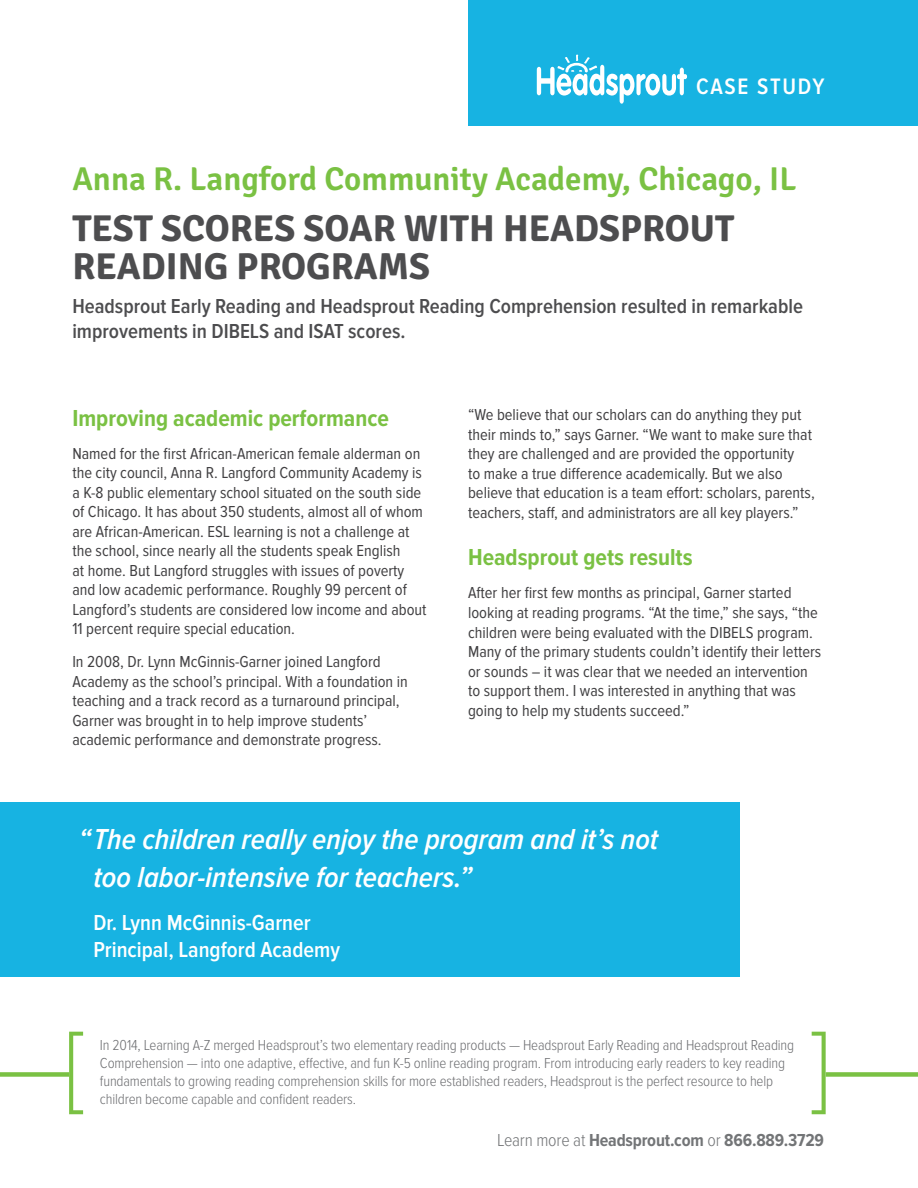
<style>
.page{position:relative;width:918px;height:1188px;background:#fff}
.page>*{position:absolute;margin:0;border:0;box-sizing:border-box;transform-origin:0 0}
.t1{font:700 37.5px/37.5px "Signika";color:#4d4d4f}
.t2{font:600 33px "Signika";color:#7ac143}
.t3{font:italic 600 30px/37.5px "Proxima Nova Cond";color:#fff}
.t4{font:700 24px "Proxima Nova Cond";color:#7ac143}
.t5{font:600 23.25px "Proxima Nova Cond";letter-spacing:.075em;color:#fff}
.t6{font:600 22.5px/27px "Proxima Nova Cond";color:#fff}
.t7{font:600 21px/25.5px "Proxima Nova Cond";color:#4d4d4f}
.t8{font:700 18px "Proxima Nova Cond";letter-spacing:-.01em;color:#737577}
.t9{font:16.5px/19.5px "Proxima Nova Cond";color:#414042}
.t10{font:300 15px/18px "Proxima Nova Cond";letter-spacing:-.01em;color:#6d6e71}
.s1{font-weight:300}
</style>
<div class="page">
<svg style="left:69px;top:1032px;width:14px;height:82px"></svg>
<div style="left:0;top:1072px;width:69px;height:5px;background:#7ac143"></div>
<svg style="left:812px;top:1032px;width:14px;height:82px"></svg>
<div style="left:826px;top:1072px;width:92px;height:5px;background:#7ac143"></div>
<div style="left:0;top:802px;width:740px;height:175px;background:#17b3e2"></div>
<div style="left:469px;top:0;width:449px;height:125px;background:#17b3e2"></div>
<svg style="left:537px;top:54px;width:150px;height:50px"></svg>
<h3 class="t5" style="left:696px;top:73px;width:130px">CASE STUDY</h3>
<h2 class="t2" style="left:72px;top:160px;width:726px">Anna R. Langford Community Academy, Chicago, IL</h2>
<h1 class="t1" style="left:72px;top:210px;width:663px">TEST SCORES SOAR WITH HEADSPROUT<br>READING PROGRAMS</h1>
<p class="t7" style="left:72px;top:293px;width:732px">Headsprout Early Reading and Headsprout Reading Comprehension resulted in remarkable improvements in DIBELS and ISAT scores.</p>
<h3 class="t4" style="left:72px;top:405px;width:318px">Improving academic performance</h3>
<p class="t9" style="left:72px;top:444px;width:356px">Named for the first African-American female alderman on the city council, Anna R. Langford Community Academy is a K-8 public elementary school situated on the south side of Chicago. It has about 350 students, almost all of whom are African-American. ESL learning is not a challenge at the school, since nearly all the students speak English<br>at home. But Langford struggles with issues of poverty and low academic performance. Roughly 99 percent of Langford’s students are considered low income and about 11 percent require special education.</p>
<p class="t9" style="left:72px;top:653px;width:337px">In 2008, Dr. Lynn McGinnis-Garner joined Langford Academy as the school’s principal. With a foundation in teaching and a track record as a turnaround principal, Garner was brought in to help improve students’ academic performance and demonstrate progress.</p>
<p class="t9" style="left:468px;top:405px;width:348px">“We believe that our scholars can do anything they put their minds to,” says Garner. “We want to make sure that they are challenged and are provided the opportunity<br>to make a true difference academically. But we also believe that education is a team effort: scholars, parents, teachers, staff, and administrators are all key players.”</p>
<h3 class="t4" style="left:468px;top:544px;width:226px">Headsprout gets results</h3>
<p class="t9" style="left:468px;top:584px;width:355px">After her first few months as principal, Garner started looking at reading programs. “At the time,” she says, “the children were being evaluated with the DIBELS program.<br>Many of the primary students couldn’t identify their letters or sounds – it was clear that we needed an intervention to support them. I was interested in anything that was going to help my students succeed.”</p>
<h3 class="t3" style="left:93px;top:821px;width:567px;text-indent:-15px">“The children really enjoy the program and it’s not too labor-intensive for teachers.”</h3>
<h3 class="t6" style="left:93px;top:910px;width:248px">Dr. Lynn McGinnis-Garner<br>Principal, Langford Academy</h3>
<p class="t10" style="left:100px;top:1036px;width:696px">In 2014, Learning A-Z merged Headsprout’s two elementary reading products — Headsprout Early Reading and Headsprout Reading Comprehension — into one adaptive, effective, and fun K-5 online reading program. From introducing early readers to key reading fundamentals to growing reading comprehension skills for more established readers, Headsprout is the perfect resource to help children become capable and confident readers.</p>
<p class="t8" style="left:497px;top:1130px;width:328px"><span class="s1">Learn more at</span> Headsprout.com <span class="s1">or</span> 866.889.3729</p>
</div>
